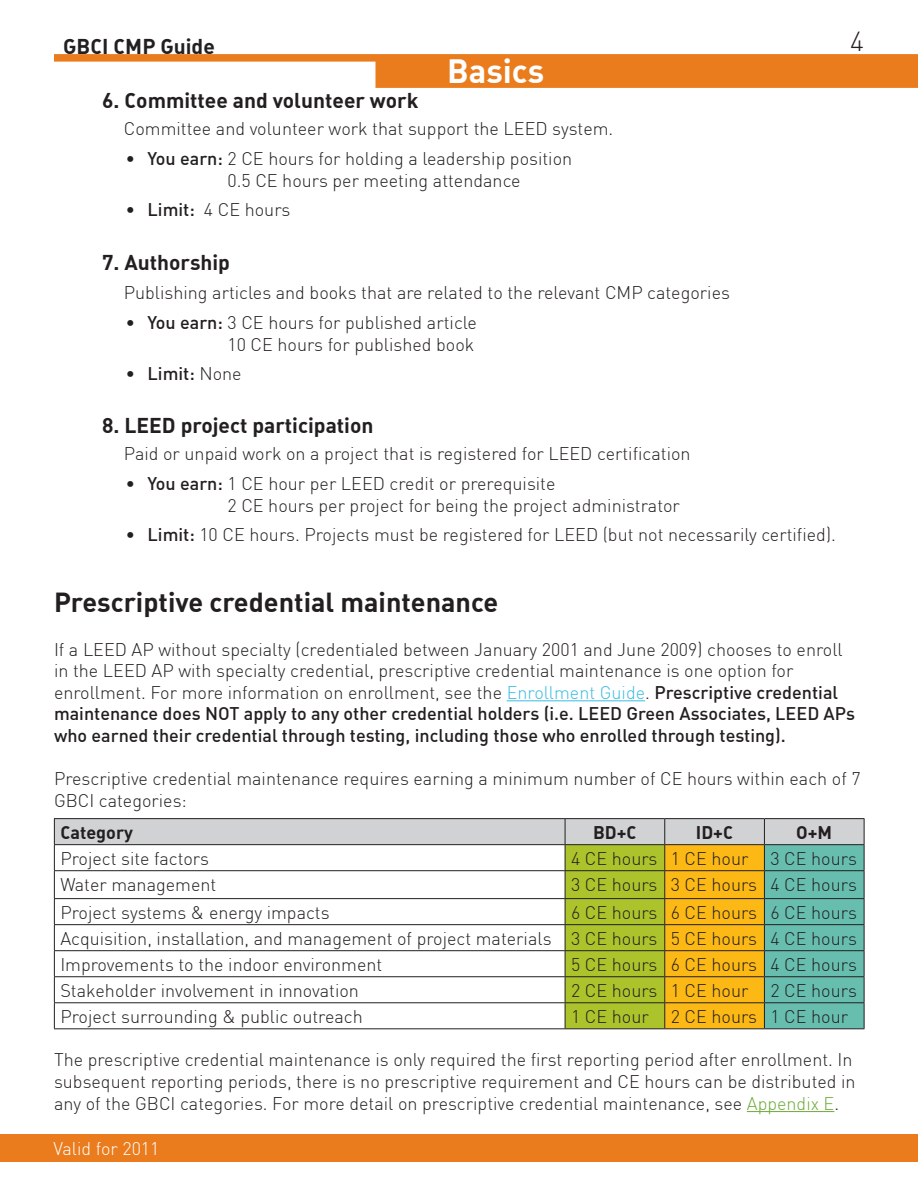
<style>
.page{position:relative;width:918px;height:1188px;background:#fff}
.page>*{position:absolute;margin:0;border:0;box-sizing:border-box;transform-origin:0 0}
.t1{font:33px "DIN Bold Alternate";color:#fff}
.t2{font:27px "DIN Bold Alternate";color:#231f20}
.t3{font:300 27px "DIN";color:#231f20}
.t4{font:21px "DIN Bold Alternate";color:#231f20}
.t5{font:300 18px/21.6px "DIN";color:#231f20}
.t6{font:18px "DIN Bold Alternate";color:#231f20}
.t7{font:300 18px "DIN";color:#fff}
.t8{font:500 18px "DIN";color:#231f20}
.s1{font-family:"DIN";font-weight:700}
.s2{font-weight:500}
.s3{font-weight:300}
.s4{color:#3abbe3}
.s5{color:#6daa38}
</style>
<div class="page">
<div style="left:54px;top:54px;width:864px;height:8px;background:#ea7c1d"></div>
<div style="left:375px;top:61px;width:542px;height:27px;background:#ea7c1d"></div>
<div style="left:0;top:1134px;width:918px;height:27px;background:#ea7c1d"></div>
<hr style="left:917px;top:26px;width:1px;height:115px;background:#fff">
<hr style="left:507px;top:700px;width:138px;height:1px;background:#3abbe3">
<hr style="left:747px;top:1111px;width:87px;height:1px;background:#6daa38">
<hr style="left:54px;top:818px;width:511px;height:1px;background:#231f20">
<hr style="left:565px;top:818px;width:100px;height:1px;background:#231f20">
<hr style="left:665px;top:818px;width:99px;height:1px;background:#231f20">
<hr style="left:764px;top:818px;width:100px;height:1px;background:#231f20">
<svg style="left:54px;top:819px;width:811px;height:210px"></svg>
<hr style="left:54px;top:1028px;width:511px;height:1px;background:#231f20">
<hr style="left:565px;top:1028px;width:100px;height:1px;background:#231f20">
<hr style="left:665px;top:1028px;width:99px;height:1px;background:#231f20">
<hr style="left:764px;top:1028px;width:100px;height:1px;background:#231f20">
<p class="t4" style="left:63px;top:33px;width:153px">GBCI CMP Guide</p>
<h2 class="t3" style="left:850px;top:24px;width:15px">4</h2>
<h1 class="t1" style="left:447px;top:50px;width:99px">Basics</h1>
<p class="t4" style="left:102px;top:87px;width:318px"><span class="s1">6.</span> Committee and volunteer work</p>
<p class="t5" style="left:124px;top:118px;width:491px">Committee and volunteer work that support the LEED system.</p>
<p class="t5" style="left:228px;top:148px;width:346px;text-indent:-102px"><span class="s2">• You earn:</span> 2 CE hours for holding a leadership position<br>0.5 CE hours per meeting attendance</p>
<p class="t5" style="left:126px;top:199px;width:166px"><span class="s2">• Limit:</span> 4 CE hours</p>
<p class="t4" style="left:102px;top:248px;width:129px"><span class="s1">7.</span> Authorship</p>
<p class="t5" style="left:124px;top:282px;width:608px">Publishing articles and books that are related to the relevant CMP categories</p>
<p class="t5" style="left:126px;top:312px;width:353px;text-align:right"><span class="s2">• You earn:</span> 3 CE hours for published article<br>10 CE hours for published book</p>
<p class="t8" style="left:126px;top:362px;width:117px">• Limit: <span class="s3">None</span></p>
<p class="t4" style="left:102px;top:412px;width:273px"><span class="s1">8.</span> LEED project participation</p>
<p class="t5" style="left:124px;top:443px;width:568px">Paid or unpaid work on a project that is registered for LEED certification</p>
<p class="t5" style="left:228px;top:473px;width:454px;text-indent:-102px"><span class="s2">• You earn:</span> 1 CE hour per LEED credit or prerequisite<br>2 CE hours per project for being the project administrator</p>
<p class="t5" style="left:126px;top:524px;width:711px"><span class="s2">• Limit:</span> 10 CE hours. Projects must be registered for LEED (but not necessarily certified).</p>
<h2 class="t2" style="left:54px;top:585px;width:446px">Prescriptive credential maintenance</h2>
<p class="t5" style="left:54px;top:638px;width:803px">If a LEED AP without specialty (credentialed between January 2001 and June 2009) chooses to enroll in the LEED AP with specialty credential, prescriptive credential maintenance is one option for enrollment. For more information on enrollment, see the <span class="s4">Enrollment Guide</span>. <span class="s2">Prescriptive credential maintenance does NOT apply to any other credential holders (i.e. LEED Green Associates, LEED APs who earned their credential through testing, including those who enrolled through testing).</span></p>
<p class="t5" style="left:54px;top:768px;width:808px">Prescriptive credential maintenance requires earning a minimum number of CE hours within each of 7<br>GBCI categories:</p>
<p class="t6" style="left:60px;top:820px;width:74px">Category</p>
<p class="t6" style="left:593px;top:820px;width:45px">BD+C</p>
<p class="t6" style="left:696px;top:820px;width:39px">ID+C</p>
<p class="t6" style="left:796px;top:820px;width:37px">O+M</p>
<p class="t5" style="left:60px;top:847px;width:150px">Project site factors</p>
<p class="t5" style="left:571px;top:847px;width:287px">4 CE hours 1 CE hour 3 CE hours</p>
<p class="t5" style="left:60px;top:873px;width:158px">Water management</p>
<p class="t5" style="left:571px;top:873px;width:287px">3 CE hours 3 CE hours 4 CE hours</p>
<p class="t5" style="left:60px;top:901px;width:271px">Project systems &amp; energy impacts</p>
<p class="t5" style="left:60px;top:899px;width:798px;line-height:26.1px;text-align:justify;text-indent:511px">6 CE hours 6 CE hours 6 CE hours Acquisition, installation, and management of project materials 3 CE hours 5 CE hours 4 CE hours Improvements to the indoor environment</p>
<p class="t5" style="left:571px;top:953px;width:287px">5 CE hours 6 CE hours 4 CE hours</p>
<p class="t5" style="left:60px;top:979px;width:300px">Stakeholder involvement in innovation</p>
<p class="t5" style="left:571px;top:979px;width:287px">2 CE hours 1 CE hour 2 CE hours</p>
<p class="t5" style="left:60px;top:1005px;width:304px">Project surrounding &amp; public outreach</p>
<p class="t5" style="left:571px;top:1005px;width:279px">1 CE hour 2 CE hours 1 CE hour</p>
<p class="t5" style="left:54px;top:1049px;width:803px">The prescriptive credential maintenance is only required the first reporting period after enrollment. In subsequent reporting periods, there is no prescriptive requirement and CE hours can be distributed in any of the GBCI categories. For more detail on prescriptive credential maintenance, see <span class="s5">Appendix E</span>.</p>
<p class="t7" style="left:54px;top:1137px;width:107px">Valid for 2011</p>
</div>
